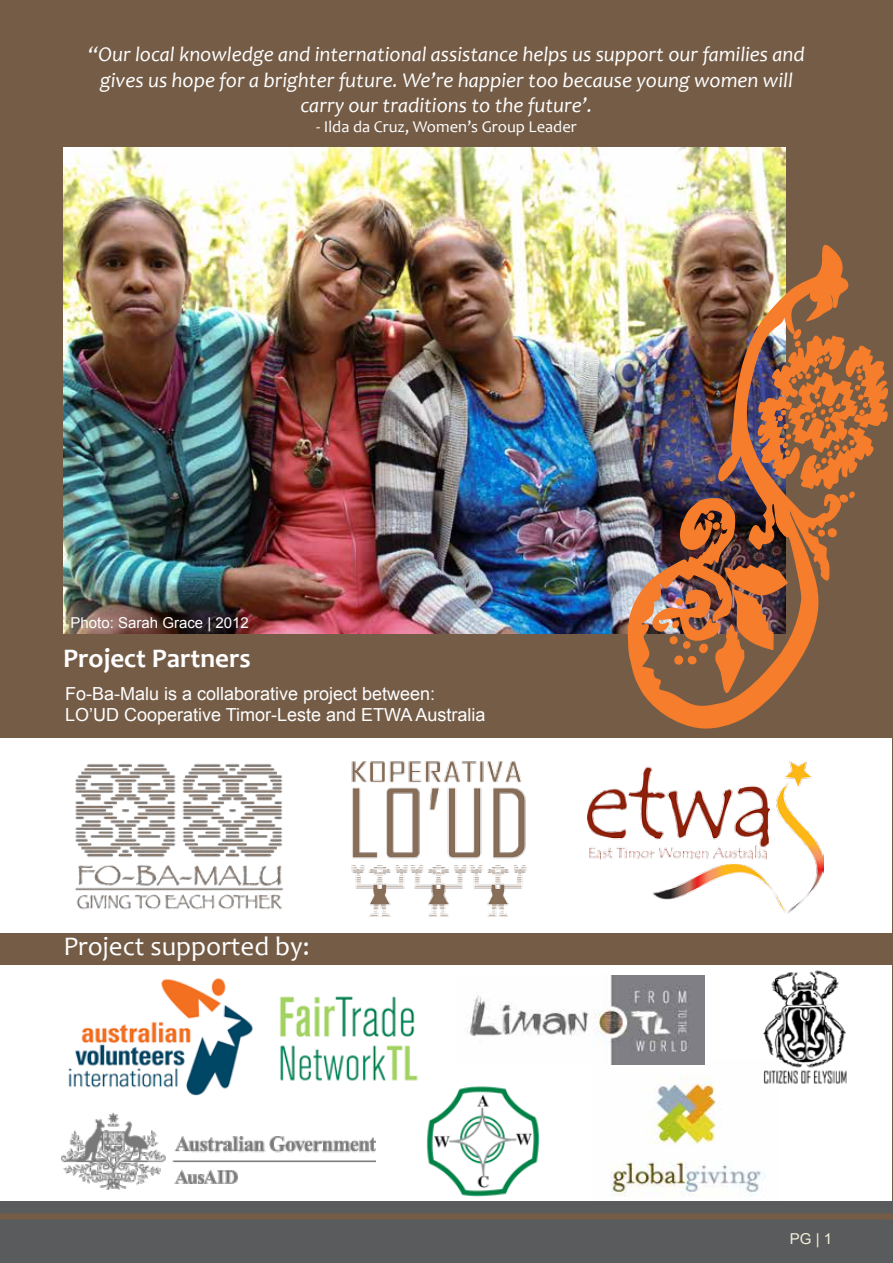
<style>
.page{position:relative;width:893px;height:1263px;background:#fff}
.page>*{position:absolute;margin:0;border:0;box-sizing:border-box;transform-origin:0 0}
.t1{font:27px "Candara";color:#fff}
.t2{font:700 27px "Candara";color:#fff}
.t3{font:italic 21px/25.2px "Candara";color:#fff;text-align:center}
.t4{font:18px/21.6px "Arial";color:#fff}
.t5{font:16.5px "Candara";color:#fff}
.t6{font:15px "Arial";color:#fff}
.t7{font:15px "Arial";color:#f6f0d8}
</style>
<div class="page">
<hr style="left:892px;top:707px;width:1px;height:77px;background:#745c47">
<div style="left:0;top:933px;width:893px;height:32px;background:#745c47"></div>
<img style="left:593px;top:1058px;width:185px;height:144px">
<div style="left:0;top:1202px;width:893px;height:61px;background:#5a5b5d"></div>
<div style="left:0;top:1213px;width:893px;height:6px;background:#745c47"></div>
<div style="left:0;top:0;width:893px;height:737px;background:#745c47"></div>
<img style="left:64px;top:148px;width:722px;height:485px">
<img style="left:68px;top:978px;width:185px;height:118px">
<img style="left:467px;top:975px;width:237px;height:89px">
<img style="left:62px;top:1113px;width:314px;height:76px">
<img style="left:426px;top:1086px;width:114px;height:111px">
<img style="left:587px;top:761px;width:237px;height:153px">
<img style="left:628px;top:241px;width:221px;height:461px">
<svg style="left:755px;top:329px;width:133px;height:185px"></svg>
<svg style="left:817px;top:527px;width:21px;height:10px"></svg>
<svg style="left:650px;top:562px;width:139px;height:300px"></svg>
<svg style="left:706px;top:511px;width:15px;height:18px"></svg>
<img style="left:75px;top:764px;width:209px;height:146px">
<hr style="left:892px;top:763px;width:1px;height:457px;background:#745c47">
<hr style="left:892px;top:0;width:1px;height:125px;background:#5a5b5d">
<hr style="left:892px;top:1202px;width:1px;height:61px;background:#5a5b5d">
<img style="left:738px;top:970px;width:109px;height:119px">
<img style="left:351px;top:761px;width:176px;height:156px">
<img style="left:279px;top:996px;width:139px;height:85px">
<p class="t3" style="left:88px;top:42px;width:718px">“Our local knowledge and international assistance helps us support our families and gives us hope for a brighter future. We’re happier too because young women will carry our traditions to the future’.</p>
<p class="t5" style="left:316px;top:116px;width:262px">- Ilda da Cruz, Women’s Group Leader</p>
<p class="t6" style="left:71px;top:613px;width:180px">Photo: Sarah Grace | 2012</p>
<p class="t2" style="left:63px;top:641px;width:189px">Project Partners</p>
<p class="t4" style="left:65px;top:683px;width:422px">Fo-Ba-Malu is a collaborative project between:<br>LO’UD Cooperative Timor-Leste and ETWA Australia</p>
<p class="t1" style="left:63px;top:929px;width:248px">Project supported by:</p>
<p class="t7" style="left:790px;top:1228px;width:44px">PG | 1</p>
</div>
